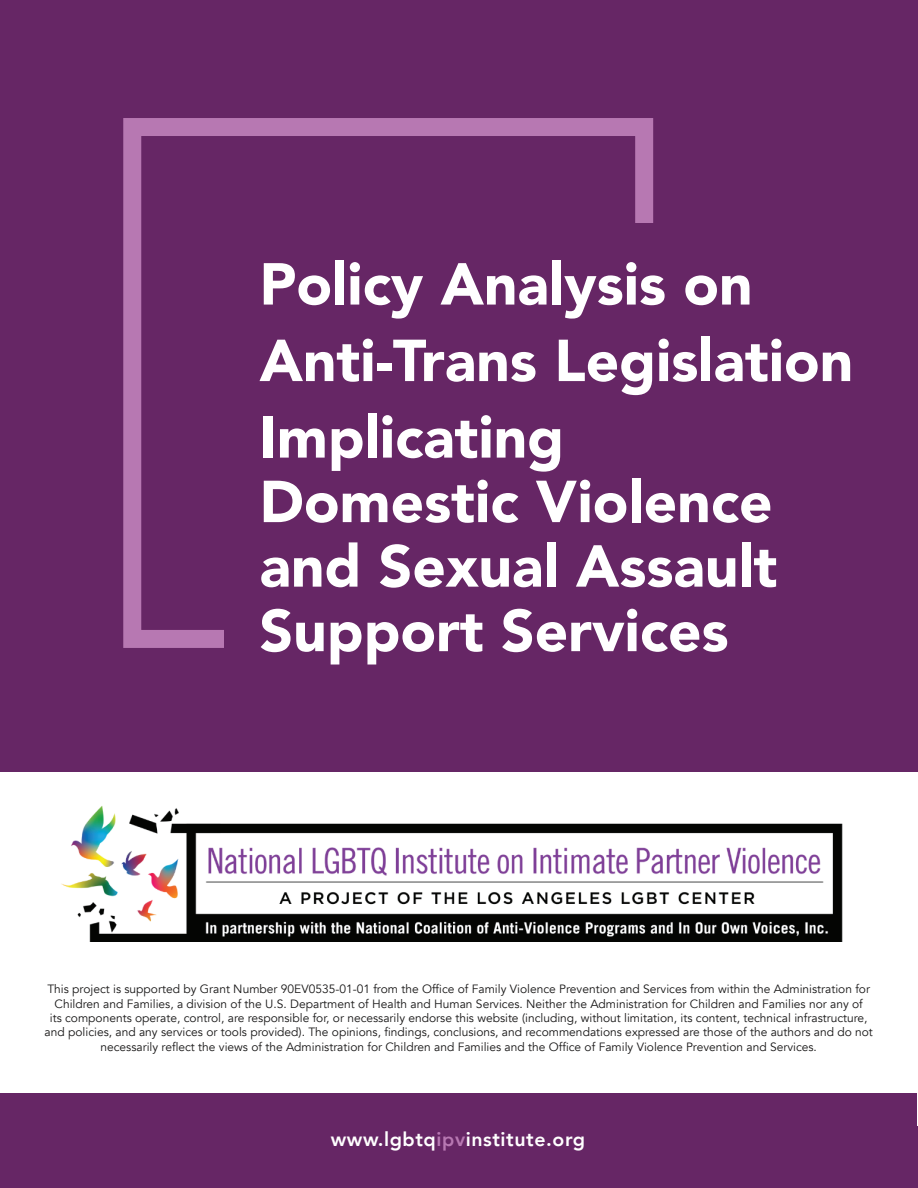
<style>
.page{position:relative;width:918px;height:1188px;background:#fff}
.page>*{position:absolute;margin:0;border:0;box-sizing:border-box;transform-origin:0 0}
.t1{font:900 58.5px/76.5px "Avenir";color:#fff}
.t2{font:800 19.5px "Avenir";letter-spacing:.03em;color:#fff}
.t3{font:12px/14.4px "Avenir";color:#181717;text-align:center}
.s1{color:#b778b2}
</style>
<div class="page">
<div style="left:0;top:0;width:918px;height:771px;background:#662665"></div>
<div style="left:123px;top:118px;width:530px;height:530px;border:18px solid #b778b2"></div>
<div style="left:224px;top:223px;width:590px;height:515px;background:#662665"></div>
<div style="left:0;top:1093px;width:917px;height:95px;background:#662665"></div>
<img style="left:61px;top:806px;width:782px;height:136px">
<h1 class="t1" style="left:260px;top:244px;width:595px">Policy Analysis on<br>Anti-Trans Legislation<br>Implicating</h1>
<h1 class="t1" style="left:260px;top:468px;width:519px;line-height:64.5px;text-align:justify">Domestic Violence and Sexual Assault Support Services</h1>
<p class="t3" style="left:45px;top:982px;width:830px">This project is supported by Grant Number 90EV0535-01-01 from the Office of Family Violence Prevention and Services from within the Administration for Children and Families, a division of the U.S. Department of Health and Human Services. Neither the Administration for Children and Families nor any of<br>its components operate, control, are responsible for, or necessarily endorse this website (including, without limitation, its content, technical infrastructure, and policies, and any services or tools provided). The opinions, findings, conclusions, and recommendations expressed are those of the authors and do not necessarily reflect the views of the Administration for Children and Families and the Office of Family Violence Prevention and Services.</p>
<h2 class="t2" style="left:331px;top:1124px;width:256px">www.lgbtq<span class="s1">ipv</span>institute.org</h2>
</div>
